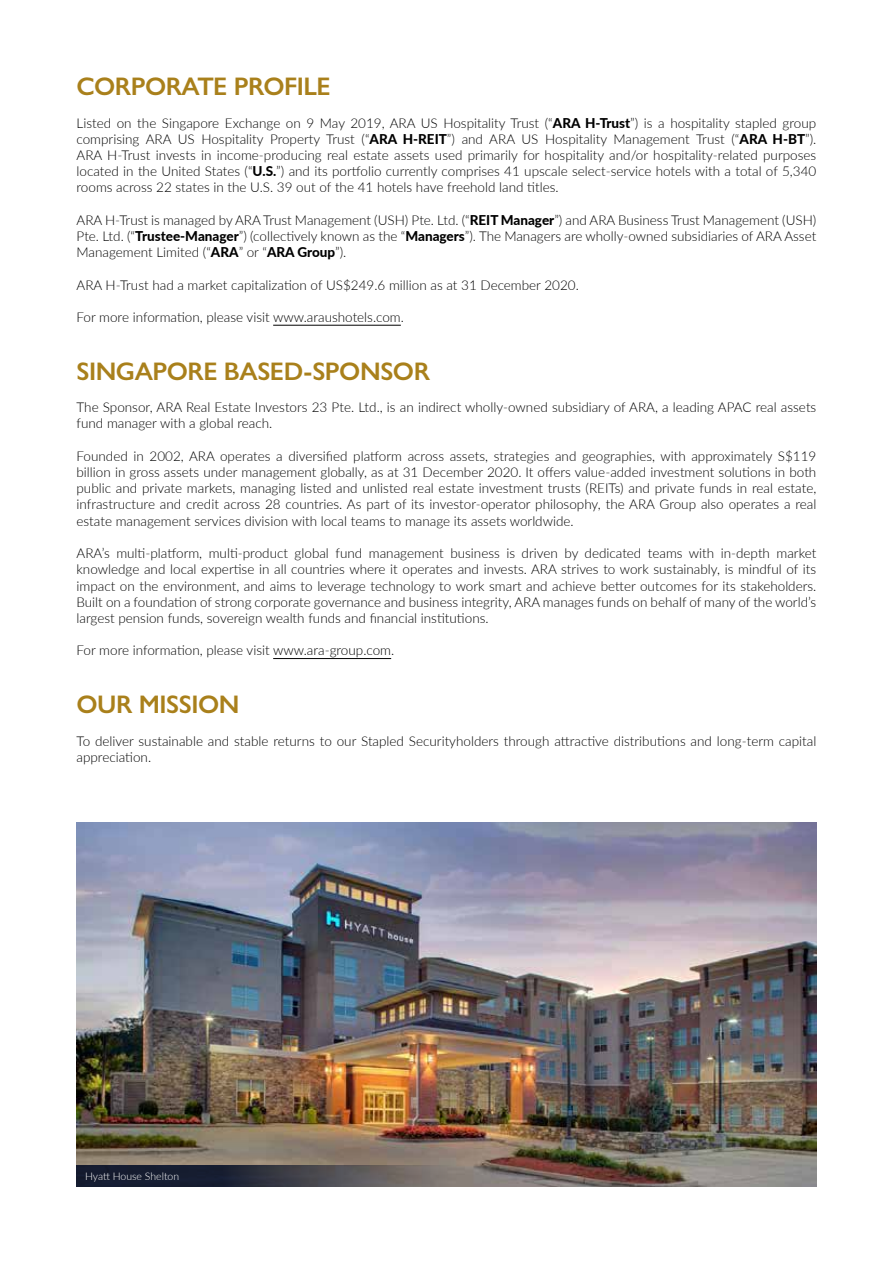
<style>
.page{position:relative;width:893px;height:1263px;background:#fff}
.page>*{position:absolute;margin:0;border:0;box-sizing:border-box;transform-origin:0 0}
.t1{font:600 25.5px "Gill Sans Nova";letter-spacing:-.02em;color:#a9801b}
.t2{font:300 13.5px/16.2px "Lato";color:#000;text-align:justify}
.t3{font:300 10.5px "Lato";color:#fff}
.s1{font-weight:800}
</style>
<div class="page">
<img style="left:77px;top:822px;width:739px;height:364px">
<hr style="left:273px;top:325px;width:128px;height:1px;background:#000">
<hr style="left:273px;top:658px;width:118px;height:1px;background:#000">
<svg style="left:77px;top:1165px;width:407px;height:21px;background:#40414a"></svg>
<h1 class="t1" style="left:77px;top:71px;width:256px">CORPORATE PROFILE</h1>
<p class="t2" style="left:77px;top:114px;width:741px">Listed on the Singapore Exchange on 9 May 2019, ARA US Hospitality Trust (“<span class="s1">ARA H-Trust</span>”) is a hospitality stapled group comprising ARA US Hospitality Property Trust (“<span class="s1">ARA H-REIT</span>”) and ARA US Hospitality Management Trust (“<span class="s1">ARA H-BT</span>”).<br>ARA H-Trust invests in income-producing real estate assets used primarily for hospitality and/or hospitality-related purposes located in the United States (“<span class="s1">U.S.</span>”) and its portfolio currently comprises 41 upscale select-service hotels with a total of 5,340 rooms across 22 states in the U.S. 39 out of the 41 hotels have freehold land titles.</p>
<p class="t2" style="left:77px;top:211px;width:741px">ARA H-Trust is managed by ARA Trust Management (USH) Pte. Ltd. (“<span class="s1">REIT Manager</span>”) and ARA Business Trust Management (USH)<br>Pte. Ltd. (“<span class="s1">Trustee-Manager</span>”) (collectively known as the “<span class="s1">Managers</span>”). The Managers are wholly-owned subsidiaries of ARA Asset Management Limited (“<span class="s1">ARA</span>” or “<span class="s1">ARA Group</span>”).</p>
<p class="t2" style="left:77px;top:276px;width:504px">ARA H-Trust had a market capitalization of US$249.6 million as at 31 December 2020.</p>
<p class="t2" style="left:77px;top:308px;width:329px">For more information, please visit www.araushotels.com.</p>
<h1 class="t1" style="left:77px;top:355px;width:355px">SINGAPORE BASED-SPONSOR</h1>
<p class="t2" style="left:77px;top:399px;width:741px">The Sponsor, ARA Real Estate Investors 23 Pte. Ltd., is an indirect wholly-owned subsidiary of ARA, a leading APAC real assets fund manager with a global reach.</p>
<p class="t2" style="left:77px;top:447px;width:741px">Founded in 2002, ARA operates a diversified platform across assets, strategies and geographies, with approximately S$119 billion in gross assets under management globally, as at 31 December 2020. It offers value-added investment solutions in both public and private markets, managing listed and unlisted real estate investment trusts (REITs) and private funds in real estate, infrastructure and credit across 28 countries. As part of its investor-operator philosophy, the ARA Group also operates a real estate management services division with local teams to manage its assets worldwide.</p>
<p class="t2" style="left:77px;top:545px;width:741px">ARA’s multi-platform, multi-product global fund management business is driven by dedicated teams with in-depth market knowledge and local expertise in all countries where it operates and invests. ARA strives to work sustainably, is mindful of its impact on the environment, and aims to leverage technology to work smart and achieve better outcomes for its stakeholders.<br>Built on a foundation of strong corporate governance and business integrity, ARA manages funds on behalf of many of the world’s largest pension funds, sovereign wealth funds and financial institutions.</p>
<p class="t2" style="left:77px;top:642px;width:319px">For more information, please visit www.ara-group.com.</p>
<h1 class="t1" style="left:77px;top:689px;width:164px">OUR MISSION</h1>
<p class="t2" style="left:77px;top:732px;width:741px">To deliver sustainable and stable returns to our Stapled Securityholders through attractive distributions and long-term capital appreciation.</p>
<p class="t3" style="left:85px;top:1169px;width:96px">Hyatt House Shelton</p>
</div>
